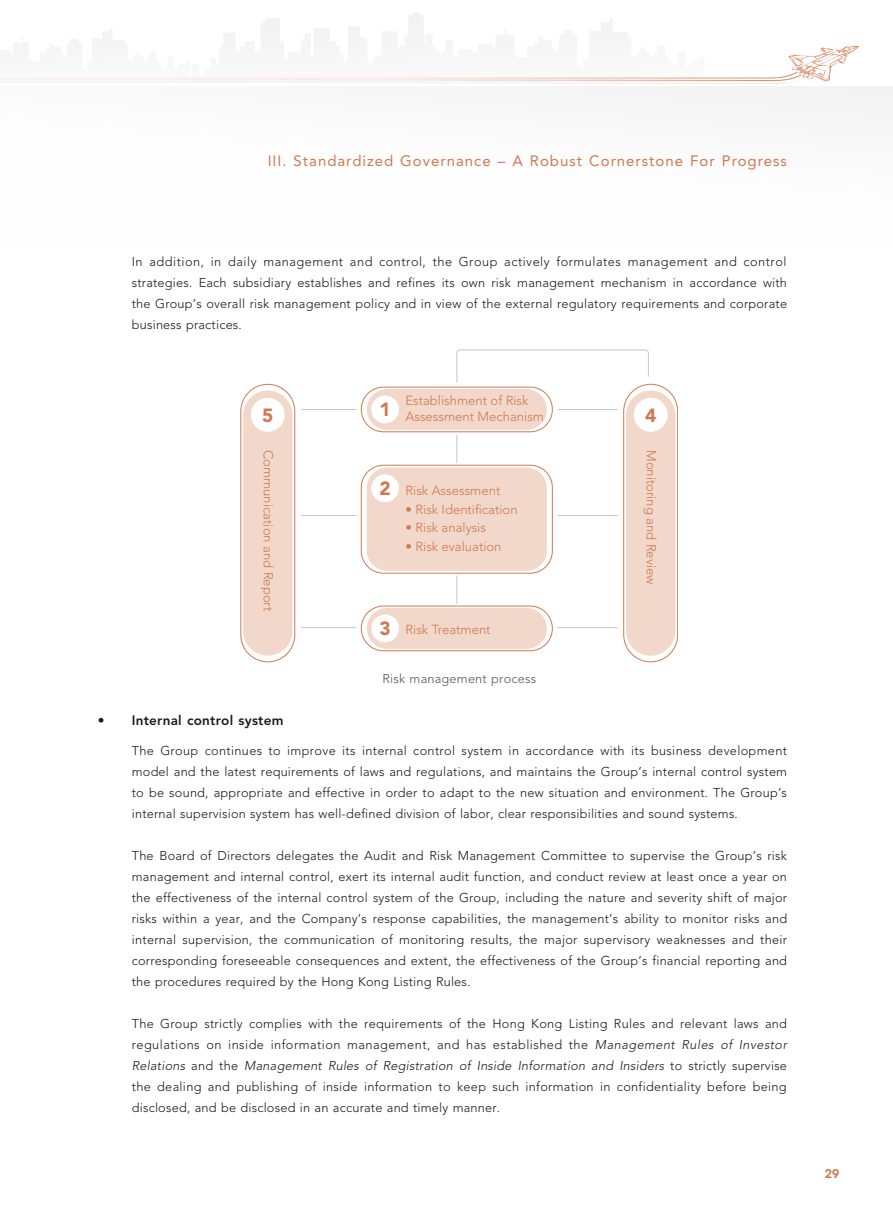
<style>
.page{position:relative;width:893px;height:1212px;background:#fff}
.page>*{position:absolute;margin:0;border:0;box-sizing:border-box;transform-origin:0 0}
.t1{font:900 19.05px "Avenir LT Std";color:#cf7952}
.t2{font:15px "Avenir LT Std";letter-spacing:.065em;color:#cf7952}
.t3{font:800 13.5px "Avenir LT Std";letter-spacing:.02em;color:#1c1c1b}
.t4{font:300 13.05px/15.8px "Avenir LT Std";color:#cf7952}
.t5{font:300 12.75px/21px "Avenir LT Std";letter-spacing:.015em;color:#1c1c1b;text-align:justify}
.t6{font:300 12.75px "Avenir LT Std";letter-spacing:.015em;color:#575756}
.t7{font:600 12px "ITC Avant Garde Std";color:#cf7952}
.s1{font-style:italic}
</style>
<div class="page">
<svg style="left:0;top:13px;width:859px;height:71px"></svg>
<div style="left:367px;top:608px;width:180px;height:41px;background:#f1d8ca;border-radius:20px"></div>
<div style="left:361px;top:606px;width:191px;height:45px;border:1px solid #cf7952;border-radius:22px"></div>
<div style="left:623px;top:384px;width:55px;height:278px;border:1px solid #cf7952;border-radius:27px"></div>
<div style="left:626px;top:390px;width:49px;height:266px;background:#f1d8ca;border-radius:25px"></div>
<div style="left:367px;top:389px;width:180px;height:41px;background:#f1d8ca;border-radius:20px"></div>
<div style="left:361px;top:387px;width:191px;height:45px;border:1px solid #cf7952;border-radius:22px"></div>
<div style="left:367px;top:467px;width:180px;height:104px;background:#f1d8ca;border-radius:20px"></div>
<div style="left:361px;top:465px;width:191px;height:108px;border:1px solid #cf7952;border-radius:22px"></div>
<svg style="left:457px;top:435px;width:1px;height:28px"></svg>
<svg style="left:457px;top:575px;width:1px;height:29px"></svg>
<div style="left:241px;top:384px;width:54px;height:278px;border:1px solid #cf7952;border-radius:27px"></div>
<hr style="left:301px;top:627px;width:55px;height:1px;background:#c6c6c6">
<hr style="left:301px;top:515px;width:55px;height:1px;background:#c6c6c6">
<hr style="left:558px;top:515px;width:59px;height:1px;background:#c6c6c6">
<hr style="left:558px;top:627px;width:59px;height:1px;background:#c6c6c6">
<hr style="left:558px;top:409px;width:59px;height:1px;background:#c6c6c6">
<hr style="left:301px;top:409px;width:55px;height:1px;background:#c6c6c6">
<svg style="left:456px;top:350px;width:193px;height:33px"></svg>
<div style="left:243px;top:390px;width:49px;height:266px;background:#f1d8ca;border-radius:25px"></div>
<div style="left:251px;top:398px;width:34px;height:34px;background:#fff;border-radius:50%"></div>
<div style="left:634px;top:398px;width:34px;height:34px;background:#fff;border-radius:50%"></div>
<div style="left:371px;top:396px;width:28px;height:27px;background:#fff;border-radius:50%"></div>
<div style="left:371px;top:614px;width:28px;height:28px;background:#fff;border-radius:50%"></div>
<div style="left:371px;top:474px;width:28px;height:28px;background:#fff;border-radius:50%"></div>
<p class="t2" style="left:268px;top:152px;width:521px">III. Standardized Governance – A Robust Cornerstone For Progress</p>
<p class="t5" style="left:132px;top:251px;width:657px">In addition, in daily management and control, the Group actively formulates management and control strategies. Each subsidiary establishes and refines its own risk management mechanism in accordance with the Group’s overall risk management policy and in view of the external regulatory requirements and corporate business practices.</p>
<p class="t4" style="left:405px;top:393px;width:140px">Establishment of Risk<br>Assessment Mechanism</p>
<h1 class="t1" style="left:262px;top:403px;width:13px">5</h1>
<h1 class="t1" style="left:379px;top:398px;width:13px">1</h1>
<h1 class="t1" style="left:645px;top:403px;width:13px">4</h1>
<p class="t4" style="left:276px;top:450px;width:163px;rotate:90deg">Communication and Report</p>
<p class="t4" style="left:659px;top:450px;width:136px;rotate:90deg">Monitoring and Review</p>
<h1 class="t1" style="left:379px;top:477px;width:13px">2</h1>
<p class="t4" style="left:405px;top:482px;width:96px">Risk Assessment</p>
<p class="t4" style="left:405px;top:501px;width:114px">• Risk Identification</p>
<p class="t4" style="left:405px;top:520px;width:82px">• Risk analysis</p>
<p class="t4" style="left:405px;top:539px;width:98px">• Risk evaluation</p>
<h1 class="t1" style="left:379px;top:617px;width:13px">3</h1>
<p class="t4" style="left:405px;top:621px;width:87px">Risk Treatment</p>
<p class="t6" style="left:382px;top:671px;width:155px">Risk management process</p>
<p class="t3" style="left:98px;top:712px;width:187px">• Internal control system</p>
<p class="t5" style="left:132px;top:740px;width:657px">The Group continues to improve its internal control system in accordance with its business development model and the latest requirements of laws and regulations, and maintains the Group’s internal control system to be sound, appropriate and effective in order to adapt to the new situation and environment. The Group’s internal supervision system has well-defined division of labor, clear responsibilities and sound systems.</p>
<p class="t5" style="left:132px;top:845px;width:657px">The Board of Directors delegates the Audit and Risk Management Committee to supervise the Group’s risk management and internal control, exert its internal audit function, and conduct review at least once a year on the effectiveness of the internal control system of the Group, including the nature and severity shift of major risks within a year, and the Company’s response capabilities, the management’s ability to monitor risks and internal supervision, the communication of monitoring results, the major supervisory weaknesses and their corresponding foreseeable consequences and extent, the effectiveness of the Group’s financial reporting and the procedures required by the Hong Kong Listing Rules.</p>
<p class="t5" style="left:132px;top:1013px;width:657px">The Group strictly complies with the requirements of the Hong Kong Listing Rules and relevant laws and regulations on inside information management, and has established the <span class="s1">Management Rules of Investor Relations</span> and the <span class="s1">Management Rules of Registration of Inside Information and Insiders</span> to strictly supervise the dealing and publishing of inside information to keep such information in confidentiality before being disclosed, and be disclosed in an accurate and timely manner.</p>
<p class="t7" style="left:825px;top:1166px;width:16px">29</p>
</div>
